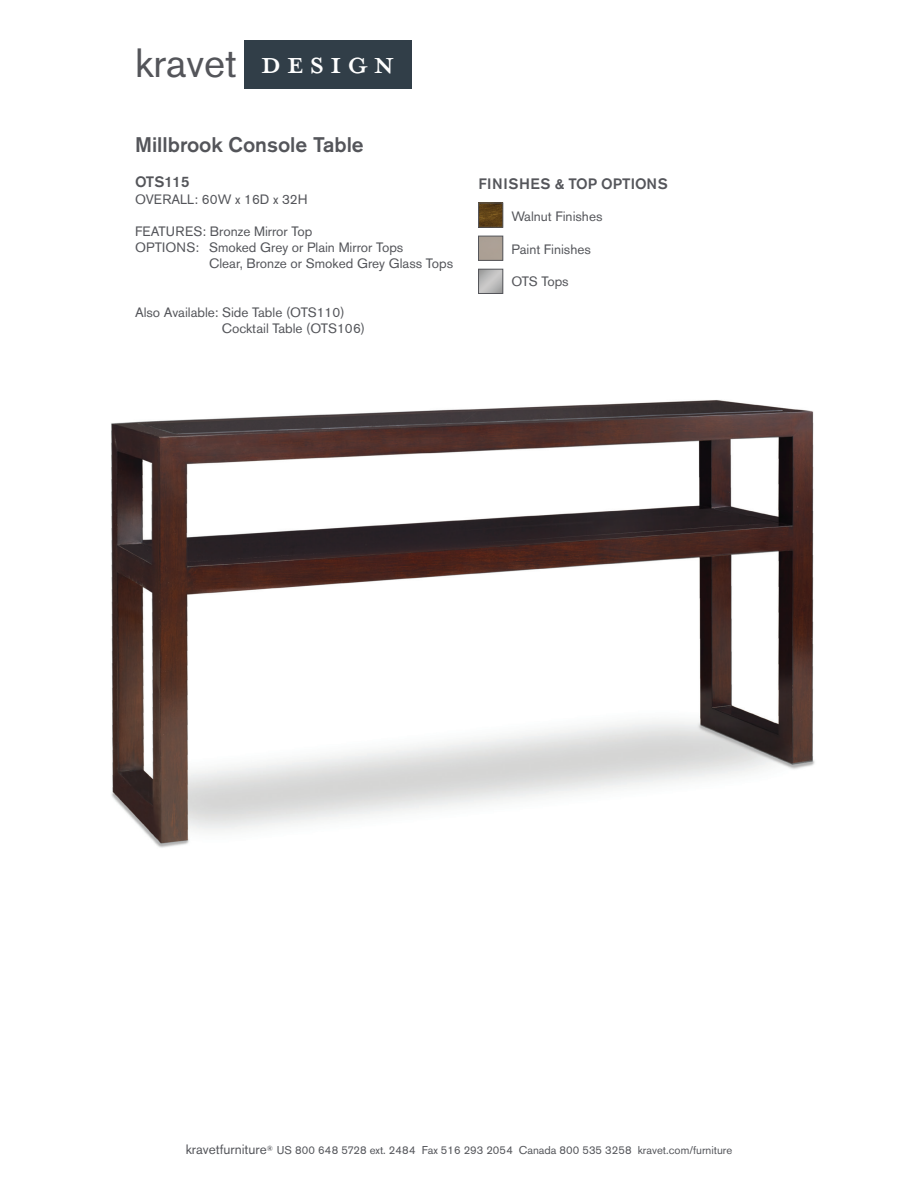
<style>
.page{position:relative;width:918px;height:1188px;background:#fff}
.page>*{position:absolute;margin:0;border:0;box-sizing:border-box;transform-origin:0 0}
.t1{font:45px "Mrs Eaves All Petite Caps OT";letter-spacing:.1em;color:#fff}
.t2{font:40.5px "Akzidenz Grotesk BE";color:#54555a}
.t3{font:500 21px "Akzidenz Grotesk BE";color:#54555a}
.t4{font:500 15px "Akzidenz Grotesk BE";letter-spacing:.02em;color:#54555a}
.t5{font:500 15px "Akzidenz Grotesk BE";color:#54555a}
.t6{font:13.5px "Akzidenz Grotesk BE";color:#54555a}
.t7{font:11.25px "Akzidenz Grotesk BE";color:#54555a}
.s1{font-family:"Mrs Eaves All Petite Caps OT";font-size:60px;color:#313e48}
.s2{font-size:13.5px}
</style>
<div class="page">
<div style="left:244px;top:41px;width:167px;height:48px;background:#313e48"></div>
<img style="left:111px;top:400px;width:704px;height:448px">
<div style="left:478px;top:269px;width:25px;height:25px;border:1px solid #54555a"></div>
<div style="left:478px;top:236px;width:25px;height:24px;border:1px solid #54555a"></div>
<img style="left:480px;top:205px;width:21px;height:20px">
<div style="left:478px;top:203px;width:25px;height:24px;border:1px solid #55565a"></div>
<h2 class="t2" style="left:135px;top:38px;width:277px">kravet <span class="s1">design</span></h2>
<h1 class="t1" style="left:260px;top:35px;width:137px">design</h1>
<p class="t3" style="left:135px;top:131px;width:230px">Millbrook Console Table</p>
<p class="t5" style="left:135px;top:173px;width:56px">OTS115</p>
<p class="t6" style="left:135px;top:191px;width:174px">OVERALL: 60W x 16D x 32H</p>
<p class="t6" style="left:135px;top:223px;width:179px">FEATURES: Bronze Mirror Top</p>
<p class="t6" style="left:135px;top:239px;width:270px">OPTIONS: Smoked Grey or Plain Mirror Tops</p>
<p class="t6" style="left:209px;top:256px;width:245px">Clear, Bronze or Smoked Grey Glass Tops</p>
<p class="t6" style="left:135px;top:304px;width:211px">Also Available: Side Table (OTS110)</p>
<p class="t6" style="left:222px;top:320px;width:145px">Cocktail Table (OTS106)</p>
<p class="t4" style="left:478px;top:174px;width:191px">FINISHES &amp; TOP OPTIONS</p>
<p class="t6" style="left:511px;top:209px;width:93px">Walnut Finishes</p>
<p class="t6" style="left:511px;top:241px;width:81px">Paint Finishes</p>
<p class="t6" style="left:511px;top:273px;width:59px">OTS Tops</p>
<p class="t7" style="left:186px;top:1143px;width:548px"><span class="s2">kravetfurniture</span><sup>®</sup> US 800 648 5728 ext. 2484 Fax 516 293 2054 Canada 800 535 3258 kravet.com/furniture</p>
</div>
